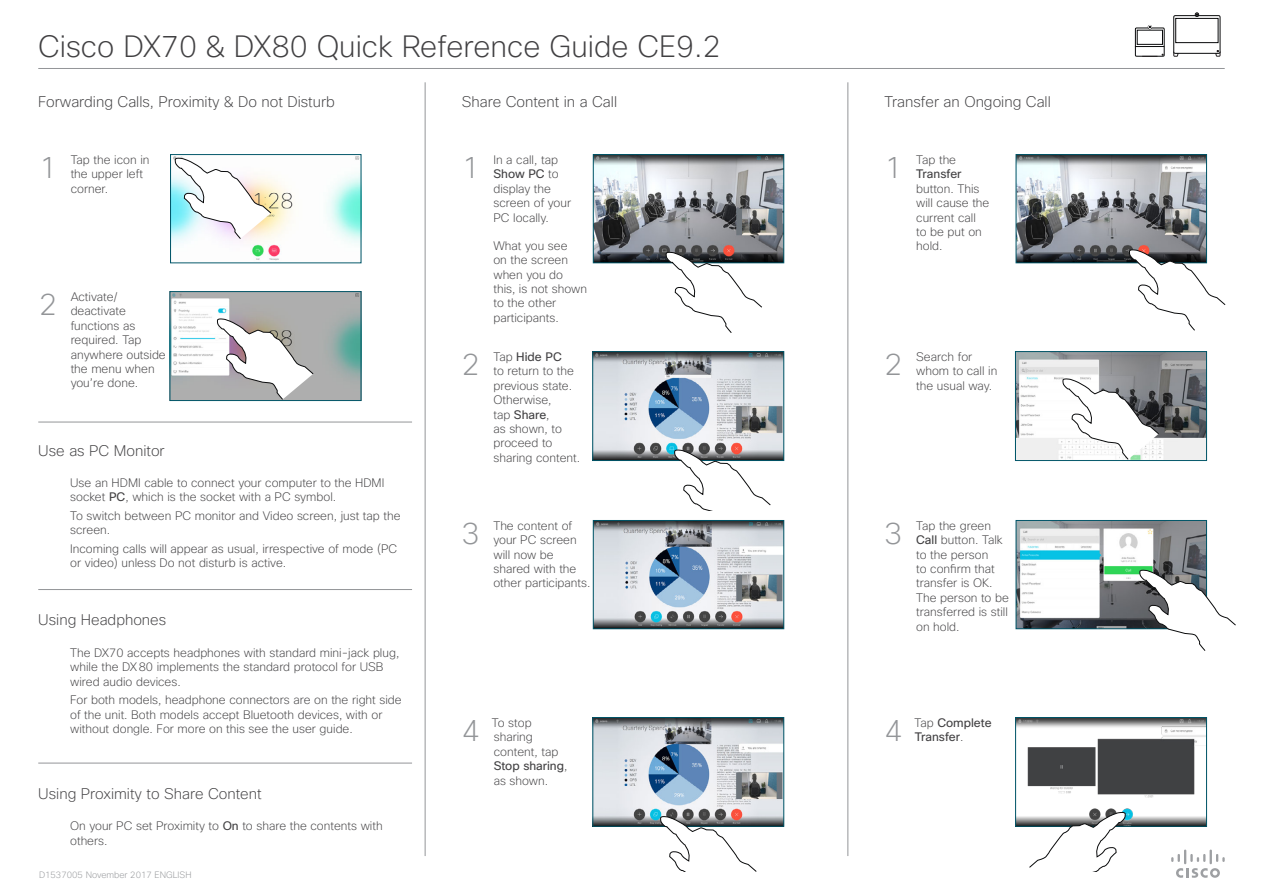
<style>
.page{position:relative;width:1263px;height:893px;background:#fff}
.page>*{position:absolute;margin:0;border:0;box-sizing:border-box;transform-origin:0 0}
.Subhead1{font:200 30px "Cisco Sans";color:#414042}
.t1{font:200 30px "Cisco Sans";color:#939598}
.Subhead1-2{font:200 15px "Cisco Sans";color:#414042}
.CartoonAnnotation{font:200 12px/14.4px "Cisco Sans";color:#414042}
.CartoonAnnotation-2{font:12px/14.4px "Cisco Sans";color:#414042}
.t2{font:200 9px "Cisco Sans";color:#939598}
.s1{font-weight:400}
.s2{font-weight:200}
</style>
<div class="page">
<img style="left:595px;top:353px;width:187px;height:106px">
<div style="left:593px;top:351px;width:191px;height:110px;border:1px solid #005568"></div>
<svg style="left:674px;top:449px;width:97px;height:62px"></svg>
<img style="left:172px;top:156px;width:187px;height:105px">
<div style="left:170px;top:154px;width:191px;height:109px;border:1px solid #005568"></div>
<svg style="left:175px;top:157px;width:96px;height:82px"></svg>
<img style="left:172px;top:294px;width:187px;height:105px">
<div style="left:170px;top:292px;width:191px;height:109px;border:1px solid #005568"></div>
<svg style="left:217px;top:318px;width:97px;height:82px"></svg>
<img style="left:595px;top:719px;width:187px;height:105px">
<div style="left:593px;top:717px;width:191px;height:109px;border:1px solid #005568"></div>
<img style="left:595px;top:156px;width:187px;height:105px">
<div style="left:593px;top:154px;width:191px;height:109px;border:1px solid #005568"></div>
<svg style="left:666px;top:251px;width:96px;height:82px"></svg>
<svg style="left:660px;top:816px;width:97px;height:56px"></svg>
<img style="left:1017px;top:719px;width:187px;height:105px">
<div style="left:1015px;top:717px;width:191px;height:109px;border:1px solid #005568"></div>
<img style="left:1018px;top:156px;width:186px;height:105px">
<div style="left:1016px;top:154px;width:190px;height:109px;border:1px solid #005568"></div>
<svg style="left:1129px;top:249px;width:96px;height:82px"></svg>
<img style="left:1018px;top:522px;width:186px;height:105px">
<div style="left:1016px;top:520px;width:190px;height:109px;border:1px solid #005568"></div>
<svg style="left:1139px;top:569px;width:97px;height:82px"></svg>
<svg style="left:1029px;top:812px;width:97px;height:60px"></svg>
<img style="left:1017px;top:353px;width:187px;height:106px">
<div style="left:1015px;top:351px;width:191px;height:110px;border:1px solid #005568"></div>
<svg style="left:1062px;top:378px;width:97px;height:82px"></svg>
<hr style="left:425px;top:82px;width:1px;height:774px;background:#939598">
<hr style="left:847px;top:82px;width:1px;height:774px;background:#939598">
<svg style="left:1171px;top:849px;width:54px;height:29px"></svg>
<svg style="left:1135px;top:25px;width:29px;height:32px"></svg>
<svg style="left:1173px;top:13px;width:47px;height:44px"></svg>
<hr style="left:38px;top:68px;width:1187px;height:1px;background:#939598">
<hr style="left:38px;top:422px;width:374px;height:1px;background:#939598">
<hr style="left:38px;top:589px;width:374px;height:1px;background:#939598">
<hr style="left:38px;top:763px;width:374px;height:1px;background:#939598">
<img style="left:595px;top:522px;width:187px;height:105px">
<div style="left:593px;top:520px;width:191px;height:109px;border:1px solid #005568"></div>
<h1 class="Subhead1" style="left:38px;top:27px;width:684px">Cisco DX70 &amp; DX80 Quick Reference Guide CE9.2</h1>
<h1 class="Subhead1-2" style="left:38px;top:92px;width:298px">Forwarding Calls, Proximity &amp; Do not Disturb</h1>
<h1 class="Subhead1-2" style="left:884px;top:92px;width:168px">Transfer an Ongoing Call</h1>
<h1 class="Subhead1-2" style="left:462px;top:92px;width:157px">Share Content in a Call</h1>
<p class="t1" style="left:39px;top:149px;width:20px">1</p>
<p class="CartoonAnnotation" style="left:71px;top:152px;width:80px">Tap the icon in the upper left corner.</p>
<p class="t1" style="left:39px;top:286px;width:20px">2</p>
<p class="CartoonAnnotation" style="left:71px;top:290px;width:97px">Activate/ deactivate functions as required. Tap anywhere outside the menu when you’re done.</p>
<h1 class="Subhead1-2" style="left:38px;top:441px;width:128px">Use as PC Monitor</h1>
<p class="CartoonAnnotation" style="left:70px;top:475px;width:316px">Use an HDMI cable to connect your computer to the HDMI socket <span class="s1">PC</span>, which is the socket with a PC symbol.</p>
<p class="CartoonAnnotation" style="left:70px;top:508px;width:332px">To switch between PC monitor and Video screen, just tap the screen.</p>
<p class="CartoonAnnotation" style="left:70px;top:541px;width:329px">Incoming calls will appear as usual, irrespective of mode (PC or video) unless Do not disturb is active.</p>
<h1 class="Subhead1-2" style="left:38px;top:610px;width:129px">Using Headphones</h1>
<p class="CartoonAnnotation" style="left:70px;top:645px;width:331px">The DX70 accepts headphones with standard mini-jack plug, while the DX80 implements the standard protocol for USB wired audio devices.</p>
<p class="CartoonAnnotation" style="left:70px;top:693px;width:333px">For both models, headphone connectors are on the right side of the unit. Both models accept Bluetooth devices, with or without dongle. For more on this see the user guide.</p>
<h1 class="Subhead1-2" style="left:38px;top:784px;width:225px">Using Proximity to Share Content</h1>
<p class="CartoonAnnotation" style="left:70px;top:819px;width:314px">On your PC set Proximity to <span class="s1">On</span> to share the contents with others.</p>
<p class="t2" style="left:39px;top:869px;width:154px">D1537005 November 2017 ENGLISH</p>
<p class="t1" style="left:462px;top:149px;width:19px">1</p>
<p class="CartoonAnnotation" style="left:493px;top:152px;width:79px">In a call, tap<br><span class="s1">Show PC</span> to display the screen of your<br>PC locally.</p>
<p class="CartoonAnnotation" style="left:493px;top:238px;width:95px">What you see<br>on the screen when you do this, is not shown to the other participants.</p>
<p class="t1" style="left:884px;top:149px;width:19px">1</p>
<p class="CartoonAnnotation" style="left:916px;top:152px;width:75px">Tap the<br><span class="s1">Transfer </span>button. This will cause the current call<br>to be put on hold.</p>
<p class="t1" style="left:462px;top:346px;width:19px">2</p>
<p class="CartoonAnnotation" style="left:493px;top:349px;width:88px">Tap <span class="s1">Hide PC<br></span>to return to the previous state.<br>Otherwise,<br>tap <span class="s1">Share</span>,<br>as shown, to proceed to sharing content.</p>
<p class="t1" style="left:884px;top:346px;width:19px">2</p>
<p class="CartoonAnnotation" style="left:916px;top:349px;width:83px">Search for whom to call in the usual way.</p>
<p class="t1" style="left:462px;top:514px;width:19px">3</p>
<p class="CartoonAnnotation" style="left:493px;top:518px;width:99px">The content of your PC screen will now be shared with the other participants.</p>
<p class="t1" style="left:884px;top:514px;width:19px">3</p>
<p class="CartoonAnnotation" style="left:916px;top:518px;width:94px">Tap the green<br><span class="s1">Call</span> button. Talk to the person<br>to confirm that transfer is OK.<br>The person to be transferred is still on hold.</p>
<p class="t1" style="left:462px;top:711px;width:19px">4</p>
<p class="CartoonAnnotation-2" style="left:914px;top:715px;width:79px"><span class="s2">Tap</span> Complete<br>Transfer<span class="s2">.</span></p>
<p class="CartoonAnnotation" style="left:492px;top:715px;width:77px">To stop sharing content, tap<br><span class="s1">Stop sharing</span>, as shown.</p>
<p class="t1" style="left:884px;top:711px;width:19px">4</p>
</div>
